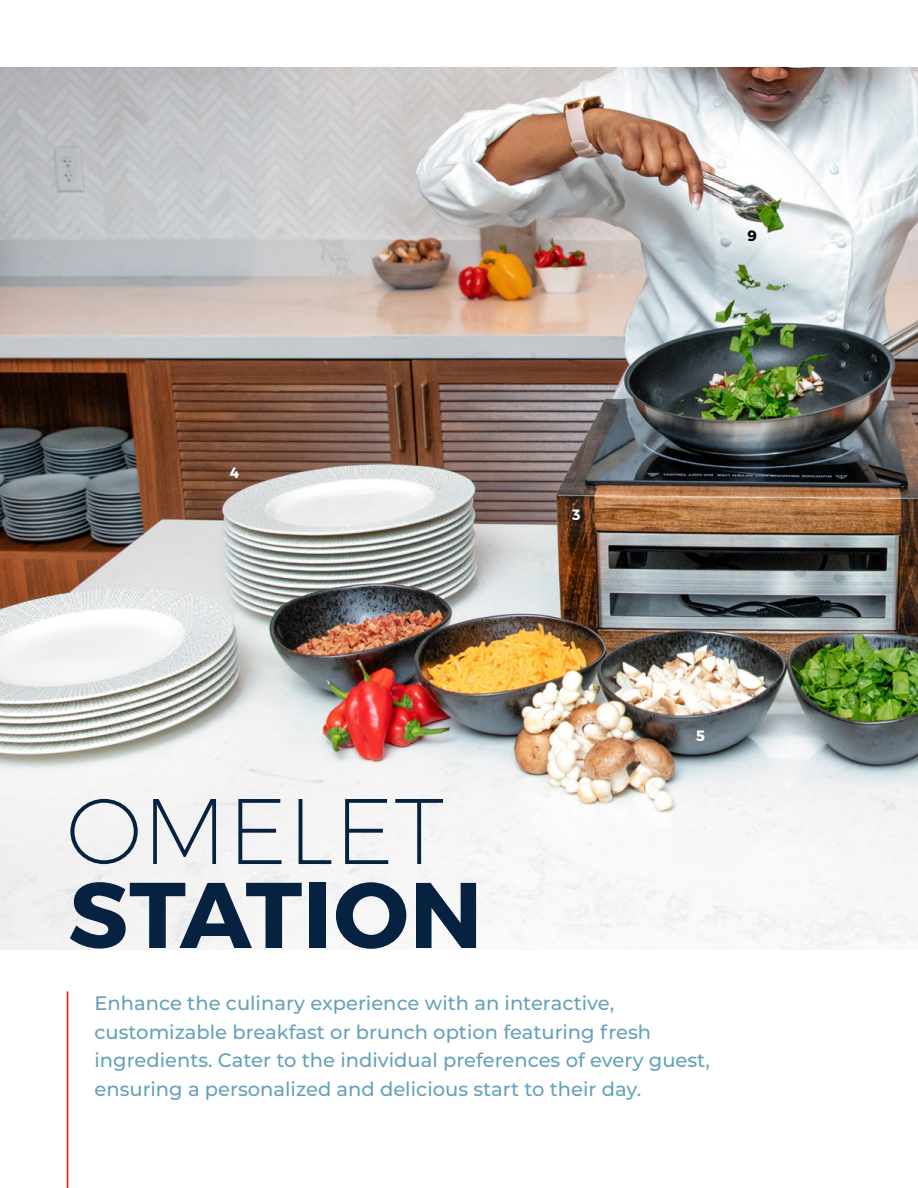
<style>
.page{position:relative;width:918px;height:1188px;background:#fff}
.page>*{position:absolute;margin:0;border:0;box-sizing:border-box;transform-origin:0 0}
.t1{font:700 93px "Montserrat";letter-spacing:.01em;color:#072241}
.t2{font:200 93px "Montserrat";color:#072241}
.t3{font:500 19.5px/28.5px "Montserrat";color:#66a2b9}
.t4{font:700 15px "Montserrat";color:#fff}
.t5{font:700 15px "Montserrat";color:#000}
</style>
<div class="page">
<img style="left:0;top:68px;width:918px;height:882px">
<hr style="left:67px;top:991px;width:1px;height:197px;background:#d44124">
<p class="t5" style="left:747px;top:226px;width:11px">9</p>
<p class="t4" style="left:230px;top:463px;width:11px">4</p>
<p class="t4" style="left:572px;top:505px;width:10px">3</p>
<h1 class="t2" style="left:66px;top:760px;width:380px">OMELET</h1>
<h1 class="t1" style="left:68px;top:857px;width:416px">STATION</h1>
<p class="t4" style="left:696px;top:727px;width:10px">5</p>
<p class="t3" style="left:94px;top:988px;width:617px">Enhance the culinary experience with an interactive, customizable breakfast or brunch option featuring fresh ingredients. Cater to the individual preferences of every guest, ensuring a personalized and delicious start to their day.</p>
</div>
